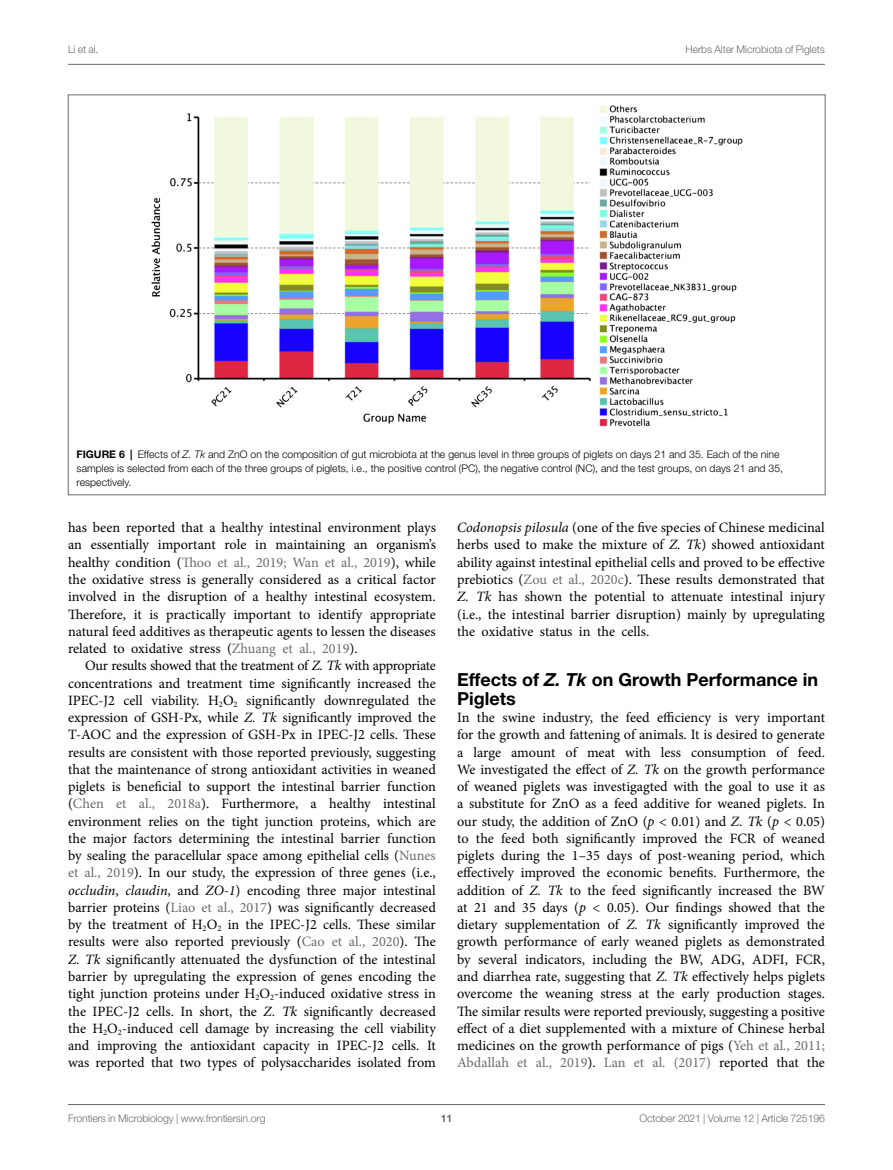
<style>
.page{position:relative;width:893px;height:1170px;background:#fff}
.page>*{position:absolute;margin:0;border:0;box-sizing:border-box;transform-origin:0 0}
.HEAD_2{font:700 18px/18.8px "Helvetica Neue LT Std";color:#000}
.TEXT{font:14.25px/17.2px "Minion Pro";color:#000;text-align:justify}
.TEXT_FLUSH{font:14.25px/17.2px "Minion Pro";color:#000;text-align:justify}
.FIG_LEG{font:300 10.5px/14.2px "Helvetica Neue LT Std";color:#000}
.t1{font:300 10.5px "Helvetica Neue LT Std";letter-spacing:-.015em;color:#6a6c6c}
.t2{font:700 10.5px "Helvetica Neue LT Std";color:#6a6c6c}
.s1{font-weight:700}
.s2{font-style:italic}
.s3{color:#6a6c6c}
</style>
<div class="page">
<hr style="left:68px;top:64px;width:757px;height:1px;background:#6a6c6c">
<hr style="left:68px;top:1104px;width:757px;height:1px;background:#6a6c6c">
<img style="left:151px;top:105px;width:592px;height:322px">
<p class="t1" style="left:68px;top:42px;width:32px">Li et al.</p>
<p class="t1" style="left:685px;top:42px;width:141px">Herbs Alter Microbiota of Piglets</p>
<p class="FIG_LEG" style="left:77px;top:447px;width:708px"><span class="s1">FIGURE 6 |</span> Effects of <span class="s2">Z. Tk</span> and ZnO on the composition of gut microbiota at the genus level in three groups of piglets on days 21 and 35. Each of the nine samples is selected from each of the three groups of piglets, i.e., the positive control (PC), the negative control (NC), and the test groups, on days 21 and 35, respectively.</p>
<p class="TEXT_FLUSH" style="left:68px;top:519px;width:369px">has been reported that a healthy intestinal environment plays an essentially important role in maintaining an organism’s healthy condition (<span class="s3">Thoo et al., 2019; Wan et al., 2019</span>), while the oxidative stress is generally considered as a critical factor involved in the disruption of a healthy intestinal ecosystem.<br>Therefore, it is practically important to identify appropriate natural feed additives as therapeutic agents to lessen the diseases related to oxidative stress (<span class="s3">Zhuang et al., 2019</span>).</p>
<p class="TEXT" style="left:68px;top:657px;width:369px;text-indent:17px">Our results showed that the treatment of <span class="s2">Z. Tk</span> with appropriate concentrations and treatment time significantly increased the IPEC-J2 cell viability. H<sub>2</sub>O<sub>2</sub> significantly downregulated the expression of GSH-Px, while <span class="s2">Z. Tk</span> significantly improved the T-AOC and the expression of GSH-Px in IPEC-J2 cells. These results are consistent with those reported previously, suggesting that the maintenance of strong antioxidant activities in weaned piglets is beneficial to support the intestinal barrier function (<span class="s3">Chen et al., 2018a</span>). Furthermore, a healthy intestinal environment relies on the tight junction proteins, which are the major factors determining the intestinal barrier function by sealing the paracellular space among epithelial cells (<span class="s3">Nunes et al., 2019</span>). In our study, the expression of three genes (i.e., <span class="s2">occludin</span>, <span class="s2">claudin</span>, and <span class="s2">ZO-1</span>) encoding three major intestinal barrier proteins (<span class="s3">Liao et al., 2017</span>) was significantly decreased by the treatment of H<sub>2</sub>O<sub>2</sub> in the IPEC-J2 cells. These similar results were also reported previously (<span class="s3">Cao et al., 2020</span>). The <span class="s2">Z. Tk</span> significantly attenuated the dysfunction of the intestinal barrier by upregulating the expression of genes encoding the tight junction proteins under H<sub>2</sub>O<sub>2</sub>-induced oxidative stress in the IPEC-J2 cells. In short, the <span class="s2">Z. Tk</span> significantly decreased the H<sub>2</sub>O<sub>2</sub>-induced cell damage by increasing the cell viability and improving the antioxidant capacity in IPEC-J2 cells. It was reported that two types of polysaccharides isolated from</p>
<p class="TEXT" style="left:457px;top:519px;width:369px"><span class="s2">Codonopsis pilosula</span> (one of the five species of Chinese medicinal herbs used to make the mixture of <span class="s2">Z. Tk</span>) showed antioxidant ability against intestinal epithelial cells and proved to be effective prebiotics (<span class="s3">Zou et al., 2020c</span>). These results demonstrated that <span class="s2">Z. Tk</span> has shown the potential to attenuate intestinal injury (i.e., the intestinal barrier disruption) mainly by upregulating the oxidative status in the cells.</p>
<p class="HEAD_2" style="left:457px;top:669px;width:362px">Effects of <span class="s2">Z. Tk</span> on Growth Performance in<br>Piglets</p>
<p class="TEXT_FLUSH" style="left:457px;top:709px;width:369px">In the swine industry, the feed efficiency is very important for the growth and fattening of animals. It is desired to generate a large amount of meat with less consumption of feed.<br>We investigated the effect of <span class="s2">Z. Tk</span> on the growth performance of weaned piglets was investigagted with the goal to use it as a substitute for ZnO as a feed additive for weaned piglets. In our study, the addition of ZnO (<span class="s2">p</span> &lt; 0.01) and <span class="s2">Z. Tk</span> (<span class="s2">p</span> &lt; 0.05) to the feed both significantly improved the FCR of weaned piglets during the 1–35 days of post-weaning period, which effectively improved the economic benefits. Furthermore, the addition of <span class="s2">Z. Tk</span> to the feed significantly increased the BW at 21 and 35 days (<span class="s2">p</span> &lt; 0.05). Our findings showed that the dietary supplementation of <span class="s2">Z. Tk</span> significantly improved the growth performance of early weaned piglets as demonstrated by several indicators, including the BW, ADG, ADFI, FCR, and diarrhea rate, suggesting that <span class="s2">Z. Tk</span> effectively helps piglets overcome the weaning stress at the early production stages.<br>The similar results were reported previously, suggesting a positive effect of a diet supplemented with a mixture of Chinese herbal medicines on the growth performance of pigs (<span class="s3">Yeh et al., 2011; Abdallah et al., 2019</span>). <span class="s3">Lan et al. (2017)</span> reported that the</p>
<p class="t1" style="left:68px;top:1111px;width:199px">Frontiers in Microbiology | www.frontiersin.org</p>
<p class="t2" style="left:441px;top:1111px;width:13px">11</p>
<p class="t1" style="left:640px;top:1111px;width:187px">October 2021 | Volume 12 | Article 725196</p>
</div>
